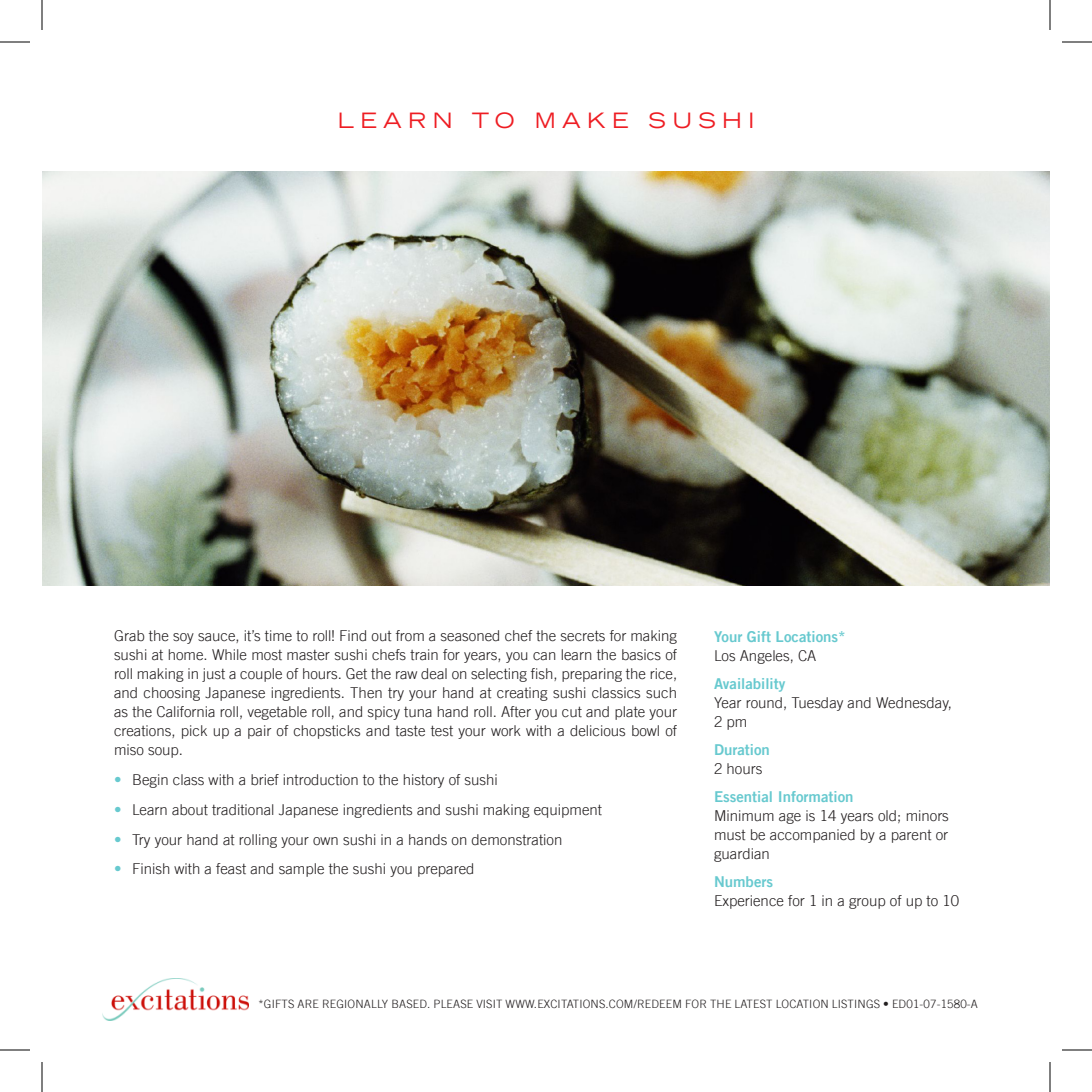
<style>
.page{position:relative;width:1092px;height:1092px;background:#fff}
.page>*{position:absolute;margin:0;border:0;box-sizing:border-box;transform-origin:0 0}
.Head{font:expanded 21px "Trade Gothic LT";letter-spacing:.3em;color:#ee1d23}
.t1{font:300 15px/19px "Trade Gothic LT";color:#231f20}
.t2{font:15px/19px "Trade Gothic LT Bold Two";color:#67c9cf}
.t3{font:300 15px/29.8px "Trade Gothic LT";color:#67c9cf;text-align:justify}
.t4{font:300 11.6px "Trade Gothic LT";letter-spacing:.015em;color:#231f20}
.s1{font-family:"Trade Gothic LT";font-weight:300;color:#231f20}
.s2{font-family:"Trade Gothic LT Bold Two";font-weight:400;color:#67c9cf}
</style>
<div class="page">
<img style="left:102px;top:978px;width:147px;height:42px">
<img style="left:42px;top:171px;width:1008px;height:414px">
<hr style="left:0;top:42px;width:30px;height:1px;background:#000">
<hr style="left:1062px;top:42px;width:30px;height:1px;background:#000">
<hr style="left:0;top:1050px;width:30px;height:1px;background:#000">
<hr style="left:1062px;top:1050px;width:30px;height:1px;background:#000">
<hr style="left:42px;top:0;width:1px;height:30px;background:#000">
<hr style="left:42px;top:1062px;width:1px;height:30px;background:#000">
<hr style="left:1050px;top:0;width:1px;height:30px;background:#000">
<hr style="left:1050px;top:1062px;width:1px;height:30px;background:#000">
<p class="Head" style="left:338px;top:106px;width:418px">LEARN TO MAKE SUSHI</p>
<p class="t1" style="left:114px;top:626px;width:565px;text-align:justify">Grab the soy sauce, it’s time to roll! Find out from a seasoned chef the secrets for making sushi at home. While most master sushi chefs train for years, you can learn the basics of roll making in just a couple of hours. Get the raw deal on selecting fish, preparing the rice, and choosing Japanese ingredients. Then try your hand at creating sushi classics such as the California roll, vegetable roll, and spicy tuna hand roll. After you cut and plate your creations, pick up a pair of chopsticks and taste test your work with a delicious bowl of miso soup.</p>
<p class="t1" style="left:132px;top:770px;width:367px">Begin class with a brief introduction to the history of sushi</p>
<p class="t1" style="left:132px;top:800px;width:472px">Learn about traditional Japanese ingredients and sushi making equipment</p>
<p class="t1" style="left:132px;top:829px;width:432px">Try your hand at rolling your own sushi in a hands on demonstration</p>
<p class="t1" style="left:132px;top:859px;width:344px">Finish with a feast and sample the sushi you prepared</p>
<p class="t3" style="left:114px;top:764px;width:9px">• • • •</p>
<p class="t2" style="left:714px;top:626px;width:133px">Your Gift Locations*<br><span class="s1">Los Angeles, CA</span></p>
<p class="t1" style="left:714px;top:673px;width:240px"><span class="s2">Availability<br></span>Year round, Tuesday and Wednesday,<br>2 pm</p>
<p class="t2" style="left:714px;top:739px;width:57px">Duration<br><span class="s1">2 hours</span></p>
<p class="t1" style="left:714px;top:786px;width:236px"><span class="s2">Essential Information<br></span>Minimum age is 14 years old; minors must be accompanied by a parent or guardian</p>
<p class="t1" style="left:714px;top:871px;width:247px"><span class="s2">Numbers<br></span>Experience for 1 in a group of up to 10</p>
<p class="t4" style="left:258px;top:997px;width:113px">*Gifts are reg ionally</p>
<p class="t4" style="left:391px;top:997px;width:125px">based. Please visit www</p>
<p class="t4" style="left:534px;top:997px;width:208px">.excitations.com/R EDEEM for the late</p>
<p class="t4" style="left:760px;top:997px;width:220px">st location listings • ED01-07-1580-A</p>
</div>
